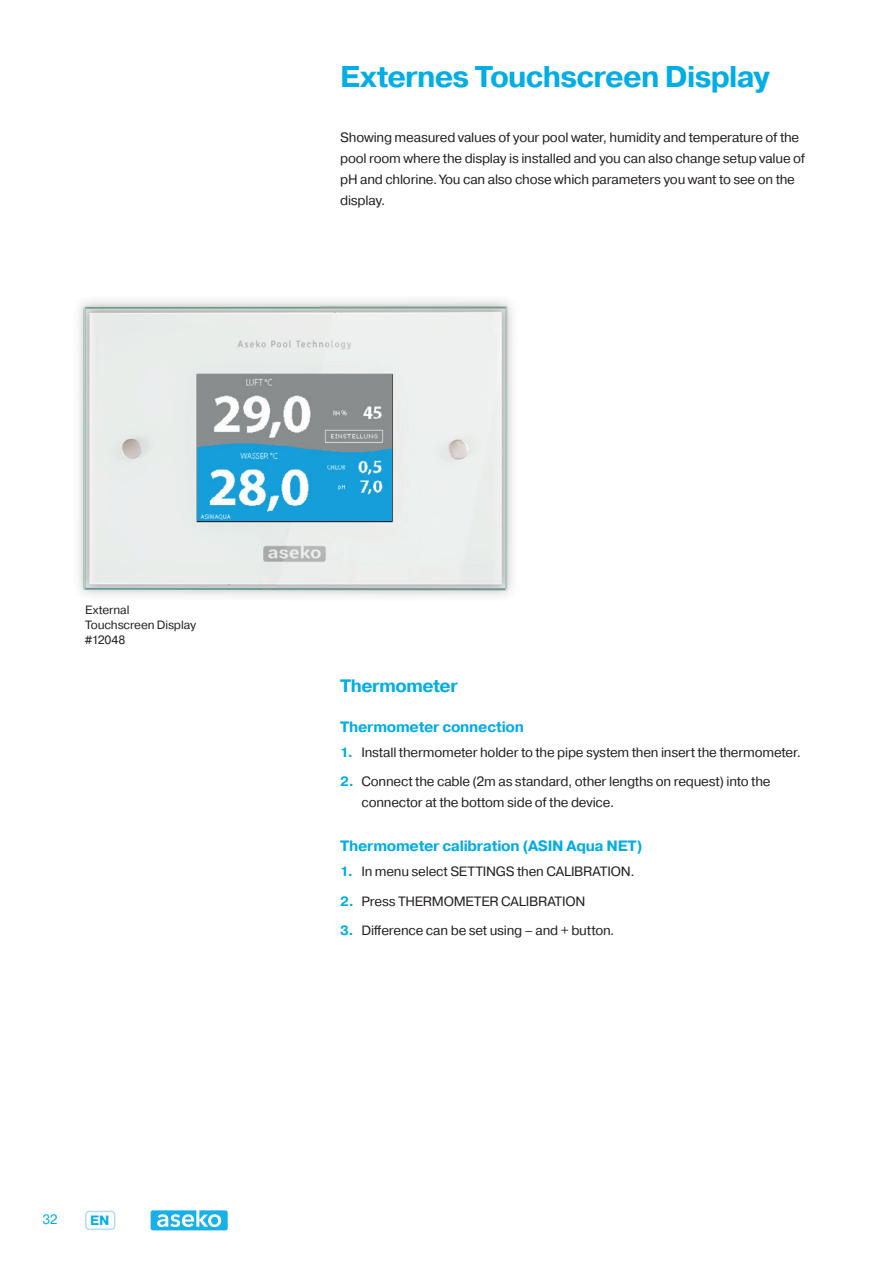
<style>
.page{position:relative;width:893px;height:1263px;background:#fff}
.page>*{position:absolute;margin:0;border:0;box-sizing:border-box;transform-origin:0 0}
.t1{font:700 30px "Pragmatica";letter-spacing:-.03em;color:#00ade5}
.t2{font:700 18px "Pragmatica";letter-spacing:-.025em;color:#00ade5}
.t3{font:700 15px "Pragmatica";letter-spacing:-.015em;color:#00ade5}
.t4{font:13.5px/21px "Pragmatica";letter-spacing:-.015em;color:#231f20}
.t5{font:13.5px "Pragmatica";color:#00ade5}
.t6{font:700 13.5px "Pragmatica";color:#00ade5}
.t7{font:12px/15px "Pragmatica";letter-spacing:-.01em;color:#231f20}
.s1{font-weight:700;color:#00ade5}
</style>
<div class="page">
<div style="left:85px;top:1211px;width:30px;height:19px;border:2px solid #b6dcef;border-radius:4px"></div>
<svg style="left:151px;top:1210px;width:77px;height:20px"></svg>
<img style="left:78px;top:300px;width:435px;height:296px">
<img style="left:198px;top:375px;width:194px;height:146px">
<h1 class="t1" style="left:340px;top:58px;width:431px">Externes Touchscreen Display</h1>
<p class="t4" style="left:340px;top:127px;width:466px">Showing measured values of your pool water, humidity and temperature of the pool room where the display is installed and you can also change setup value of pH and chlorine. You can also chose which parameters you want to see on the display.</p>
<p class="t7" style="left:85px;top:603px;width:112px">External<br>Touchscreen Display #12048</p>
<p class="t5" style="left:43px;top:1211px;width:17px">32</p>
<p class="t6" style="left:90px;top:1212px;width:21px">EN</p>
<h2 class="t2" style="left:340px;top:674px;width:119px">Thermometer</h2>
<p class="t3" style="left:340px;top:717px;width:185px">Thermometer connection</p>
<p class="t4" style="left:340px;top:742px;width:462px"><span class="s1">1.</span> Install thermometer holder to the pipe system then insert the thermometer.</p>
<p class="t4" style="left:361px;top:771px;width:411px;text-indent:-21px"><span class="s1">2.</span> Connect the cable (2m as standard, other lengths on request) into the connector at the bottom side of the device.</p>
<p class="t3" style="left:340px;top:836px;width:304px">Thermometer calibration (ASIN Aqua NET)</p>
<p class="t4" style="left:340px;top:861px;width:296px"><span class="s1">1.</span> In menu select SETTINGS then CALIBRATION.</p>
<p class="t4" style="left:340px;top:891px;width:247px"><span class="s1">2.</span> Press THERMOMETER CALIBRATION</p>
<p class="t4" style="left:340px;top:920px;width:276px"><span class="s1">3.</span> Difference can be set using – and + button.</p>
</div>
